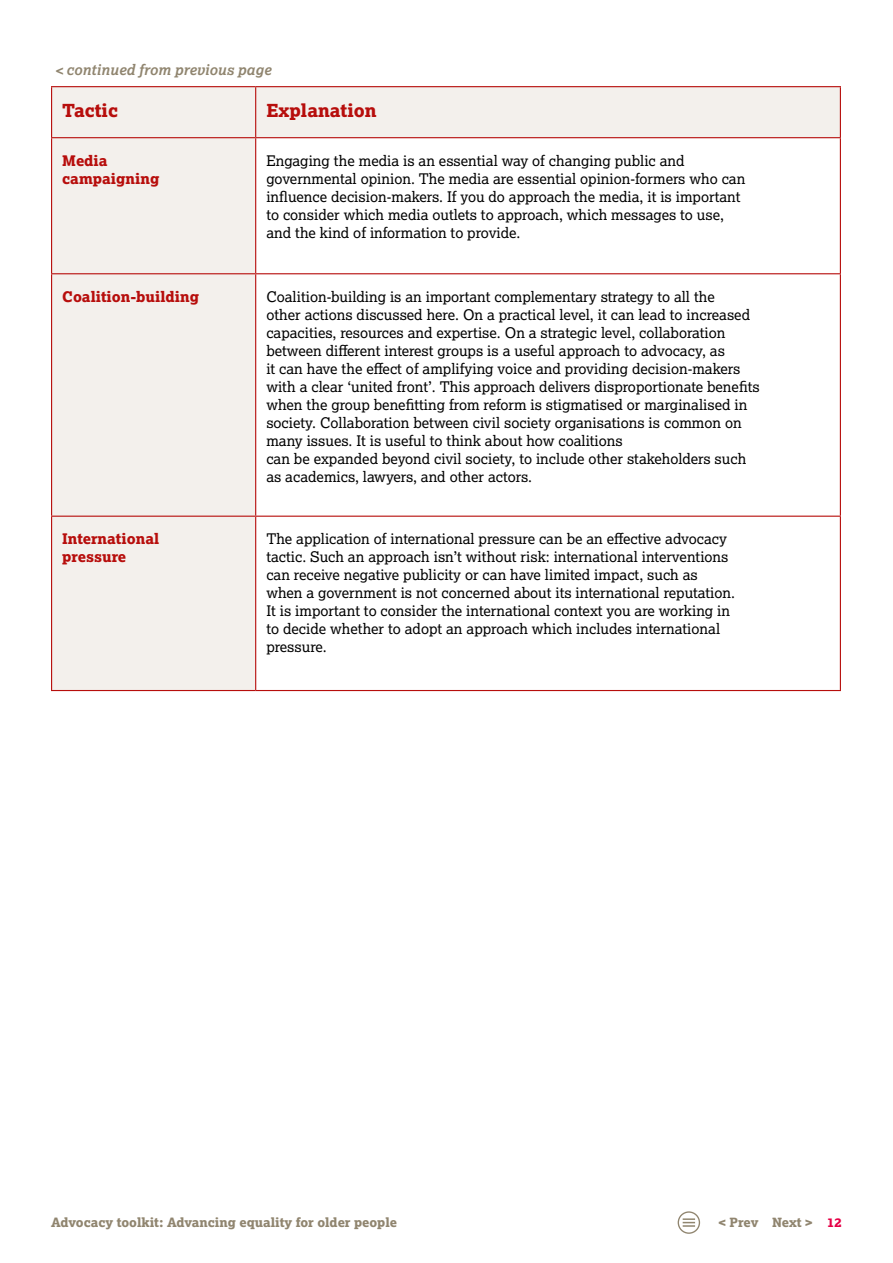
<style>
.page{position:relative;width:893px;height:1263px;background:#fff}
.page>*{position:absolute;margin:0;border:0;box-sizing:border-box;transform-origin:0 0}
.t1{font:18px "Lexia X Bold";color:#b70e0c}
.t2{font:14.7px/18px "Lexia";color:#000}
.t3{font:14.7px/18px "Lexia X Bold";color:#b70e0c}
.t4{font:italic 700 14.7px "Lexia";color:#90856f}
.t5{font:12.75px "Lexia X Bold";color:#90856f}
.s1{color:#e50046}
</style>
<div class="page">
<div style="left:678px;top:1211px;width:22px;height:23px;border:1px solid #90856f;border-radius:50%"></div>
<svg style="left:683px;top:1218px;width:12px;height:9px"></svg>
<svg style="left:52px;top:87px;width:788px;height:603px"></svg>
<hr style="left:51px;top:86px;width:205px;height:1px;background:#b70e0c">
<hr style="left:51px;top:87px;width:1px;height:50px;background:#b70e0c">
<hr style="left:256px;top:86px;width:585px;height:1px;background:#b70e0c">
<hr style="left:255px;top:87px;width:1px;height:50px;background:#b70e0c">
<hr style="left:840px;top:87px;width:1px;height:50px;background:#b70e0c">
<hr style="left:51px;top:137px;width:205px;height:1px;background:#b70e0c">
<hr style="left:51px;top:138px;width:1px;height:135px;background:#b70e0c">
<hr style="left:256px;top:137px;width:585px;height:1px;background:#b70e0c">
<hr style="left:255px;top:138px;width:1px;height:135px;background:#b70e0c">
<hr style="left:840px;top:138px;width:1px;height:135px;background:#b70e0c">
<hr style="left:51px;top:273px;width:205px;height:1px;background:#b70e0c">
<hr style="left:51px;top:274px;width:1px;height:242px;background:#b70e0c">
<hr style="left:256px;top:273px;width:585px;height:1px;background:#b70e0c">
<hr style="left:255px;top:274px;width:1px;height:242px;background:#b70e0c">
<hr style="left:840px;top:274px;width:1px;height:242px;background:#b70e0c">
<hr style="left:51px;top:516px;width:205px;height:1px;background:#b70e0c">
<hr style="left:51px;top:517px;width:1px;height:173px;background:#b70e0c">
<hr style="left:256px;top:516px;width:585px;height:1px;background:#b70e0c">
<hr style="left:255px;top:517px;width:1px;height:173px;background:#b70e0c">
<hr style="left:840px;top:517px;width:1px;height:173px;background:#b70e0c">
<hr style="left:51px;top:690px;width:205px;height:1px;background:#b70e0c">
<hr style="left:256px;top:690px;width:585px;height:1px;background:#b70e0c">
<p class="t4" style="left:55px;top:60px;width:218px">&lt; continued from previous page</p>
<p class="t1" style="left:62px;top:99px;width:57px">Tactic</p>
<p class="t1" style="left:266px;top:99px;width:112px">Explanation</p>
<p class="t3" style="left:62px;top:151px;width:99px">Media campaigning</p>
<p class="t2" style="left:266px;top:151px;width:481px">Engaging the media is an essential way of changing public and governmental opinion. The media are essential opinion-formers who can influence decision-makers. If you do approach the media, it is important to consider which media outlets to approach, which messages to use, and the kind of information to provide.</p>
<p class="t3" style="left:62px;top:287px;width:138px">Coalition-building</p>
<p class="t2" style="left:266px;top:287px;width:495px">Coalition-building is an important complementary strategy to all the<br>other actions discussed here. On a practical level, it can lead to increased capacities, resources and expertise. On a strategic level, collaboration between different interest groups is a useful approach to advocacy, as<br>it can have the effect of amplifying voice and providing decision-makers with a clear ‘united front’. This approach delivers disproportionate benefits when the group benefitting from reform is stigmatised or marginalised in society. Collaboration between civil society organisations is common on many issues. It is useful to think about how coalitions<br>can be expanded beyond civil society, to include other stakeholders such as academics, lawyers, and other actors.</p>
<p class="t3" style="left:62px;top:530px;width:98px">International pressure</p>
<p class="t2" style="left:266px;top:530px;width:470px">The application of international pressure can be an effective advocacy tactic. Such an approach isn’t without risk: international interventions can receive negative publicity or can have limited impact, such as when a government is not concerned about its international reputation.<br>It is important to consider the international context you are working in to decide whether to adopt an approach which includes international pressure.</p>
<p class="t5" style="left:51px;top:1214px;width:348px">Advocacy toolkit: Advancing equality for older people</p>
<p class="t5" style="left:719px;top:1214px;width:125px">&lt; Prev Next &gt; <span class="s1">12</span></p>
</div>
